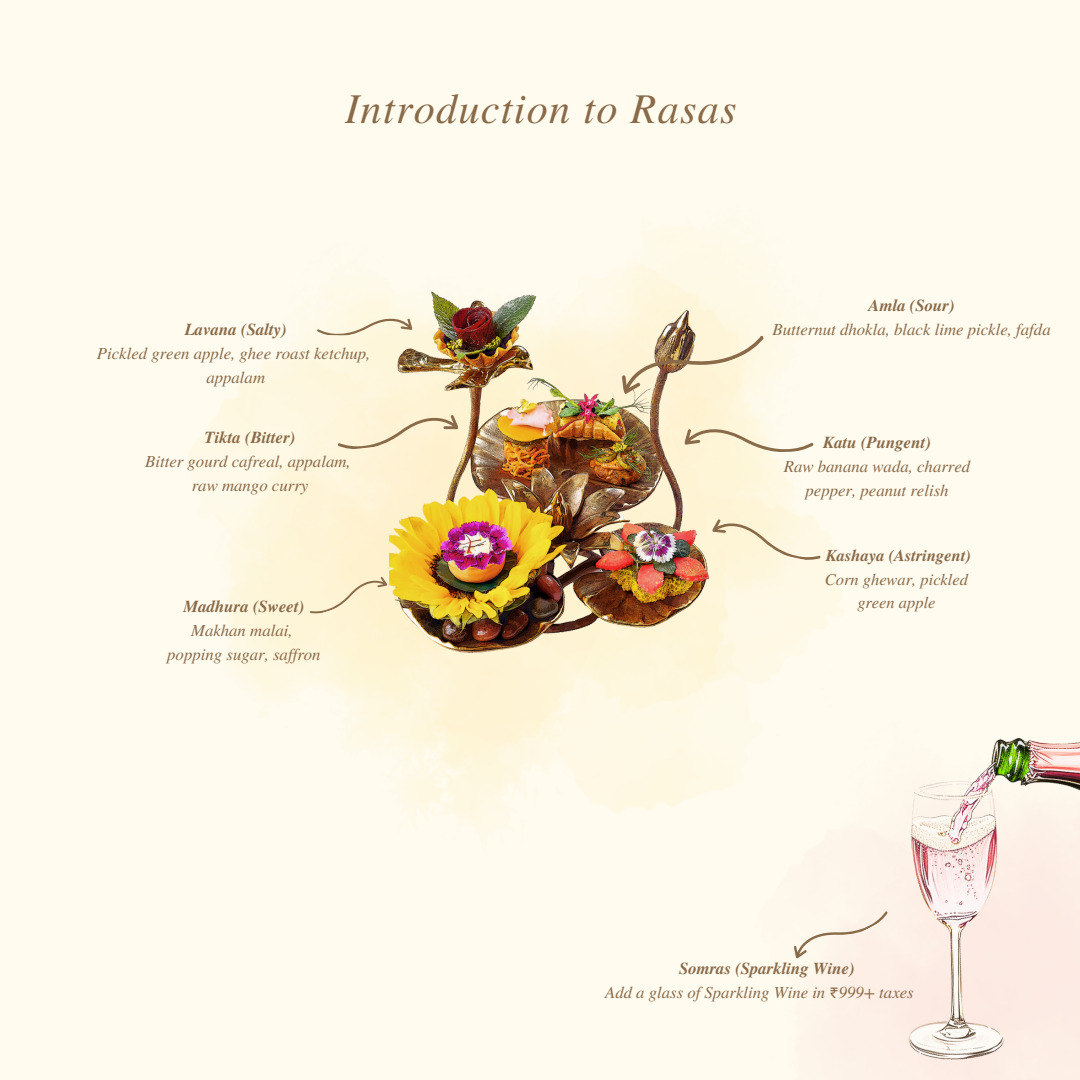
<style>
.page{position:relative;width:1080px;height:1080px;background:#fffbee}
.page>*{position:absolute;margin:0;border:0;box-sizing:border-box;transform-origin:0 0}
.t1{font:italic 42.25px "Te X Gyre Termes";letter-spacing:.03em;color:#896a49}
.t2{font:italic 16.75px/24px "Te X Gyre Termes";color:#896a49;text-align:center}
.t3{font:italic 700 16.75px "Te X Gyre Termes";color:#896a49}
.t4{font:italic 16.5px "Te X Gyre Termes";color:#896a49}
.t5{font:italic 700 16.5px "Te X Gyre Termes";color:#896a49}
.s1{font-family:"Noto Sans Gurmukhi";font-style:normal}
</style>
<div class="page">
<img style="left:206px;top:295px;width:622px;height:524px">
<img style="left:754px;top:673px;width:326px;height:407px">
<svg style="left:725px;top:425px;width:89px;height:30px"></svg>
<svg style="left:725px;top:518px;width:99px;height:45px"></svg>
<svg style="left:317px;top:317px;width:73px;height:20px"></svg>
<svg style="left:306px;top:575px;width:84px;height:42px;background:#f7ebc9"></svg>
<svg style="left:336px;top:414px;width:54px;height:37px;background:#f5e9cd"></svg>
<img style="left:899px;top:673px;width:181px;height:397px">
<svg style="left:790px;top:899px;width:100px;height:66px"></svg>
<img style="left:390px;top:265px;width:335px;height:422px">
<svg style="left:617px;top:316px;width:150px;height:89px"></svg>
<p class="t1" style="left:345px;top:78px;width:393px">Introduction to Rasas</p>
<p class="t3" style="left:185px;top:317px;width:104px">Lavana (Salty)</p>
<p class="t2" style="left:97px;top:341px;width:275px">Pickled green apple, ghee roast ketchup,</p>
<p class="t2" style="left:206px;top:365px;width:60px">appalam</p>
<p class="t3" style="left:205px;top:425px;width:92px">Tikta (Bitter)</p>
<p class="t2" style="left:145px;top:449px;width:207px">Bitter gourd cafreal, appalam,</p>
<p class="t2" style="left:192px;top:473px;width:118px">raw mango curry</p>
<p class="t3" style="left:184px;top:593px;width:122px">Madhura (Sweet)</p>
<p class="t2" style="left:191px;top:617px;width:103px">Makhan malai,</p>
<p class="t2" style="left:167px;top:641px;width:155px">popping sugar, saf ron</p>
<p class="t3" style="left:868px;top:293px;width:88px">Amla (Sour)</p>
<p class="t2" style="left:772px;top:317px;width:280px">Butternut dhokla, black lime pickle, fafda</p>
<p class="t3" style="left:823px;top:430px;width:109px">Katu (Pungent)</p>
<p class="t2" style="left:784px;top:453px;width:188px">Raw banana wada, charred pepper, peanut relish</p>
<p class="t5" style="left:826px;top:543px;width:147px">Kashaya (Astringent)</p>
<p class="t4" style="left:825px;top:567px;width:145px">Corn ghewar, pickled</p>
<p class="t4" style="left:857px;top:591px;width:80px">green apple</p>
<h1 class="t3" style="left:679px;top:956px;width:177px">Somras (Sparkling Wine)</h1>
<p class="t2" style="left:605px;top:979px;width:310px">Add a glass of Sparkling Wine in <span class="s1">₹</span>999+ taxes</p>
</div>
